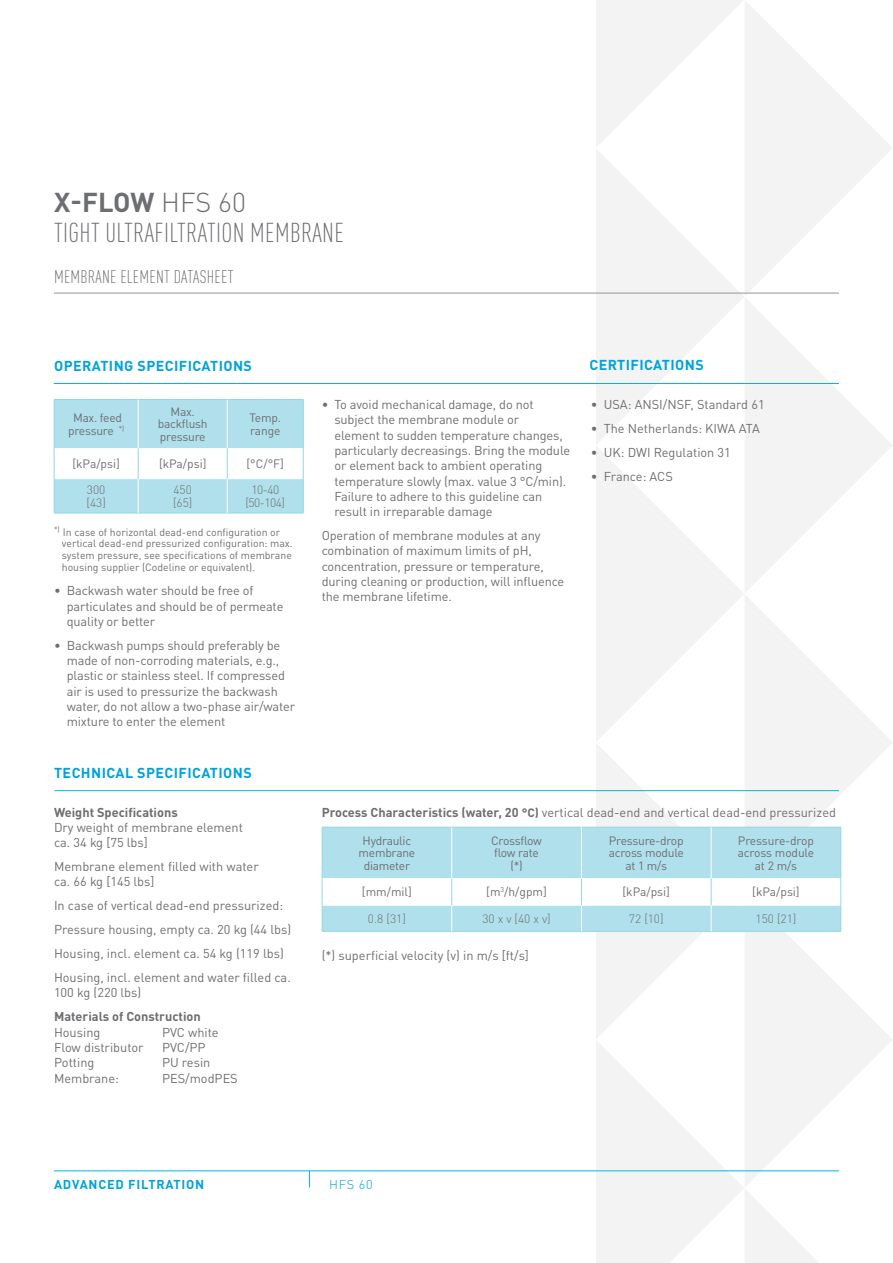
<style>
.page{position:relative;width:893px;height:1263px;background:#fff}
.page>*{position:absolute;margin:0;border:0;box-sizing:border-box;transform-origin:0 0}
.t1{font:300 condensed 27px/30px "DIN Pro";letter-spacing:.01em;color:#6d6e71}
.t2{font:300 condensed 18px "DIN Pro";letter-spacing:.01em;color:#6d6e71}
.t3{font:700 14.25px "DIN Pro";letter-spacing:.03em;color:#00a3d8}
.t4{font:12.75px/15.3px "DIN Pro";letter-spacing:-.01em;color:#6d6e71}
.t5{font:700 12.75px "DIN Pro";color:#6d6e71}
.t6{font:700 12.75px "DIN Pro";letter-spacing:.06em;color:#00a3d8}
.t7{font:300 12.75px "DIN Pro";color:#00a3d8}
.t8{font:12px/12.8px "DIN Pro";letter-spacing:-.02em;color:#6d6e71;text-align:center}
.t9{font:300 12px/12.8px "DIN Pro";color:#6d6e71}
.t10{font:10.5px/11.2px "DIN Pro";color:#6d6e71}
.s1{font-weight:700;font-stretch:normal}
.s2{font-stretch:normal}
.s3{font-weight:700}
.s4{font-weight:700;font-size:12px}
</style>
<div class="page">
<svg style="left:596px;top:0;width:296px;height:148px"></svg>
<svg style="left:596px;top:148px;width:296px;height:297px"></svg>
<svg style="left:596px;top:445px;width:296px;height:297px"></svg>
<svg style="left:596px;top:742px;width:296px;height:430px"></svg>
<svg style="left:596px;top:1039px;width:237px;height:224px;fill:#f3f3f3"></svg>
<hr style="left:54px;top:1170px;width:785px;height:1px;background:#00b7e0">
<svg style="left:309px;top:1171px;width:1px;height:16px"></svg>
<hr style="left:54px;top:383px;width:785px;height:1px;background:#00b7e0">
<hr style="left:54px;top:293px;width:785px;height:1px;background:#95979a">
<svg style="left:55px;top:400px;width:248px;height:113px"></svg>
<hr style="left:54px;top:399px;width:84px;height:1px;background:#94d7e7">
<hr style="left:54px;top:400px;width:1px;height:48px;background:#94d7e7">
<hr style="left:138px;top:399px;width:89px;height:1px;background:#94d7e7">
<hr style="left:227px;top:399px;width:76px;height:1px;background:#94d7e7">
<hr style="left:303px;top:400px;width:1px;height:48px;background:#94d7e7">
<hr style="left:54px;top:448px;width:1px;height:31px;background:#94d7e7">
<hr style="left:303px;top:448px;width:1px;height:31px;background:#94d7e7">
<hr style="left:54px;top:479px;width:1px;height:34px;background:#94d7e7">
<hr style="left:303px;top:479px;width:1px;height:34px;background:#94d7e7">
<hr style="left:54px;top:513px;width:84px;height:1px;background:#94d7e7">
<hr style="left:138px;top:513px;width:89px;height:1px;background:#94d7e7">
<hr style="left:227px;top:513px;width:76px;height:1px;background:#94d7e7">
<hr style="left:138px;top:448px;width:1px;height:31px;background:#94d7e7">
<hr style="left:227px;top:448px;width:1px;height:31px;background:#94d7e7">
<hr style="left:138px;top:400px;width:1px;height:48px;background:#fff">
<hr style="left:227px;top:400px;width:1px;height:48px;background:#fff">
<hr style="left:138px;top:479px;width:1px;height:34px;background:#fff">
<hr style="left:227px;top:479px;width:1px;height:34px;background:#fff">
<hr style="left:54px;top:790px;width:785px;height:1px;background:#00b7e0">
<div style="left:323px;top:828px;width:517px;height:50px;background:#b0e0ec"></div>
<hr style="left:322px;top:827px;width:130px;height:1px;background:#94d7e7">
<hr style="left:322px;top:827px;width:1px;height:51px;background:#94d7e7">
<hr style="left:452px;top:827px;width:129px;height:1px;background:#94d7e7">
<hr style="left:581px;top:827px;width:130px;height:1px;background:#94d7e7">
<hr style="left:711px;top:827px;width:130px;height:1px;background:#94d7e7">
<hr style="left:840px;top:827px;width:1px;height:51px;background:#94d7e7">
<hr style="left:322px;top:931px;width:130px;height:1px;background:#94d7e7">
<hr style="left:452px;top:931px;width:129px;height:1px;background:#94d7e7">
<hr style="left:581px;top:931px;width:130px;height:1px;background:#94d7e7">
<hr style="left:711px;top:931px;width:130px;height:1px;background:#94d7e7">
<hr style="left:581px;top:827px;width:1px;height:51px;background:#fff">
<hr style="left:711px;top:827px;width:1px;height:51px;background:#fff">
<hr style="left:451px;top:827px;width:1px;height:51px;background:#fff">
<svg style="left:322px;top:878px;width:519px;height:53px"></svg>
<h1 class="t1" style="left:54px;top:186px;width:291px"><span class="s1">X-FLOW</span> <span class="s2">HFS 60<br></span>TIG HT ULTRAFILTRATION MEMBRANE</h1>
<h2 class="t2" style="left:54px;top:264px;width:181px">MEMBRANE ELEMENT DATASHEET</h2>
<p class="t3" style="left:54px;top:354px;width:198px">OPERATING SPECIFICATIONS</p>
<p class="t8" style="left:68px;top:410px;width:58px">Max. feed pressure <sup>*)</sup></p>
<p class="t8" style="left:158px;top:404px;width:51px">Max. backflush pressure</p>
<p class="t8" style="left:249px;top:410px;width:33px;text-align:left">Temp. range</p>
<p class="t8" style="left:72px;top:456px;width:49px">[kPa/psi]</p>
<p class="t8" style="left:159px;top:456px;width:49px">[kPa/psi]</p>
<p class="t8" style="left:247px;top:456px;width:39px">[°C/°F]</p>
<p class="t9" style="left:87px;top:482px;width:21px">300 [43]</p>
<p class="t9" style="left:173px;top:482px;width:21px">450 [65]</p>
<p class="t9" style="left:245px;top:482px;width:41px;text-align:center">10-40 [50-104]</p>
<p class="t10" style="left:62px;top:526px;width:232px;text-indent:-8px"><sup>*)</sup> In case of horizontal dead-end configuration or vertical dead-end pressurized configuration: max. system pressure, see specifications of membrane</p>
<p class="t10" style="left:62px;top:561px;width:195px">housing supplier (Codeline or equivalent).</p>
<p class="t4" style="left:67px;top:582px;width:218px;text-indent:-13px">• Backwash water should be free of particulates and should be of permeate quality or better</p>
<p class="t4" style="left:67px;top:636px;width:230px;text-indent:-13px">• Backwash pumps should preferably be made of non-corroding materials, e.g., plastic or stainless steel. If compressed air is used to pressurize the backwash water, do not allow a two-phase air/water mixture to enter the element</p>
<p class="t3" style="left:54px;top:761px;width:198px">TECH NICAL SPECIFICATIONS</p>
<p class="t5" style="left:54px;top:801px;width:125px">WEIGHT SPECIFICATIONS</p>
<p class="t4" style="left:54px;top:818px;width:190px">Dry weight of membrane element ca. 34 kg [75 lbs]</p>
<p class="t4" style="left:54px;top:857px;width:206px">Membrane element filled with water ca. 66 kg [145 lbs]</p>
<p class="t4" style="left:54px;top:892px;width:239px;line-height:24px">In case of vertical dead-end pressurized:<br>Pressure housing, empty ca. 20 kg (44 lbs)<br>Housing, incl. element ca. 54 kg (119 lbs)<br>Housing, incl. element and water filled ca.</p>
<p class="t4" style="left:54px;top:984px;width:89px">100 kg (220 lbs)</p>
<p class="t5" style="left:54px;top:1006px;width:148px">MATERIALS OF CONSTRUCTION</p>
<p class="t4" style="left:54px;top:1023px;width:48px">Housing</p>
<p class="t4" style="left:162px;top:1023px;width:58px">PVC white</p>
<p class="t4" style="left:54px;top:1038px;width:91px">Flow distributor</p>
<p class="t4" style="left:162px;top:1038px;width:45px">PVC/PP</p>
<p class="t4" style="left:54px;top:1054px;width:42px">Potting</p>
<p class="t4" style="left:162px;top:1054px;width:50px">PU resin</p>
<p class="t4" style="left:54px;top:1069px;width:66px">Membrane:</p>
<p class="t4" style="left:162px;top:1069px;width:77px">PES/modPES</p>
<p class="t4" style="left:334px;top:395px;width:237px;text-indent:-13px">• To avoid mechanical damage, do not subject the membrane module or<br>element to sudden temperature changes, particularly decreasings. Bring the module or element back to ambient operating temperature slowly (max. value 3 °C/min).<br>Failure to adhere to this guideline can result in irreparable damage</p>
<p class="t4" style="left:322px;top:527px;width:244px">Operation of membrane modules at any combination of maximum limits of pH, concentration, pressure or temperature, during cleaning or production, will influence the membrane lifetime.</p>
<p class="t3" style="left:589px;top:353px;width:115px">CERTIFICATIONS</p>
<p class="t4" style="left:591px;top:395px;width:175px">• USA: ANSI/NSF, Standard 61</p>
<p class="t4" style="left:591px;top:419px;width:170px">• The Netherlands: KIWA ATA</p>
<p class="t4" style="left:591px;top:443px;width:141px">• UK: DWI Regulation 31</p>
<p class="t4" style="left:591px;top:467px;width:83px">• France: ACS</p>
<p class="t4" style="left:322px;top:803px;width:516px"><span class="s3">PROCESS CHARACTERISTICS (WATER, 20</span> <span class="s4">°C)</span> vertical dead-end and vertical dead-end pressurized</p>
<p class="t8" style="left:359px;top:833px;width:58px">Hydraulic membrane diameter</p>
<p class="t8" style="left:491px;top:833px;width:52px">Crossflow flow rate (*)</p>
<p class="t8" style="left:609px;top:833px;width:77px">Pressure-drop across module at 1 m/s</p>
<p class="t8" style="left:738px;top:833px;width:78px">Pressure-drop across module at 2 m/s</p>
<p class="t8" style="left:362px;top:884px;width:51px">[mm/mil]</p>
<p class="t8" style="left:486px;top:884px;width:62px">[m<sup>3</sup>/h/gpm]</p>
<p class="t8" style="left:623px;top:884px;width:49px">[kPa/psi]</p>
<p class="t8" style="left:752px;top:884px;width:49px">[kPa/psi]</p>
<p class="t9" style="left:368px;top:911px;width:39px">0.8 [31]</p>
<p class="t9" style="left:482px;top:911px;width:70px">30 x v [40 x v]</p>
<p class="t9" style="left:629px;top:911px;width:36px">72 [10]</p>
<p class="t9" style="left:755px;top:911px;width:42px">150 [21]</p>
<p class="t4" style="left:322px;top:947px;width:209px">(*) superficial velocity (v) in m/s [ft/s]</p>
<p class="t6" style="left:54px;top:1174px;width:152px">ADVANCED FILTRATION</p>
<p class="t7" style="left:329px;top:1174px;width:45px">HFS 60</p>
</div>
